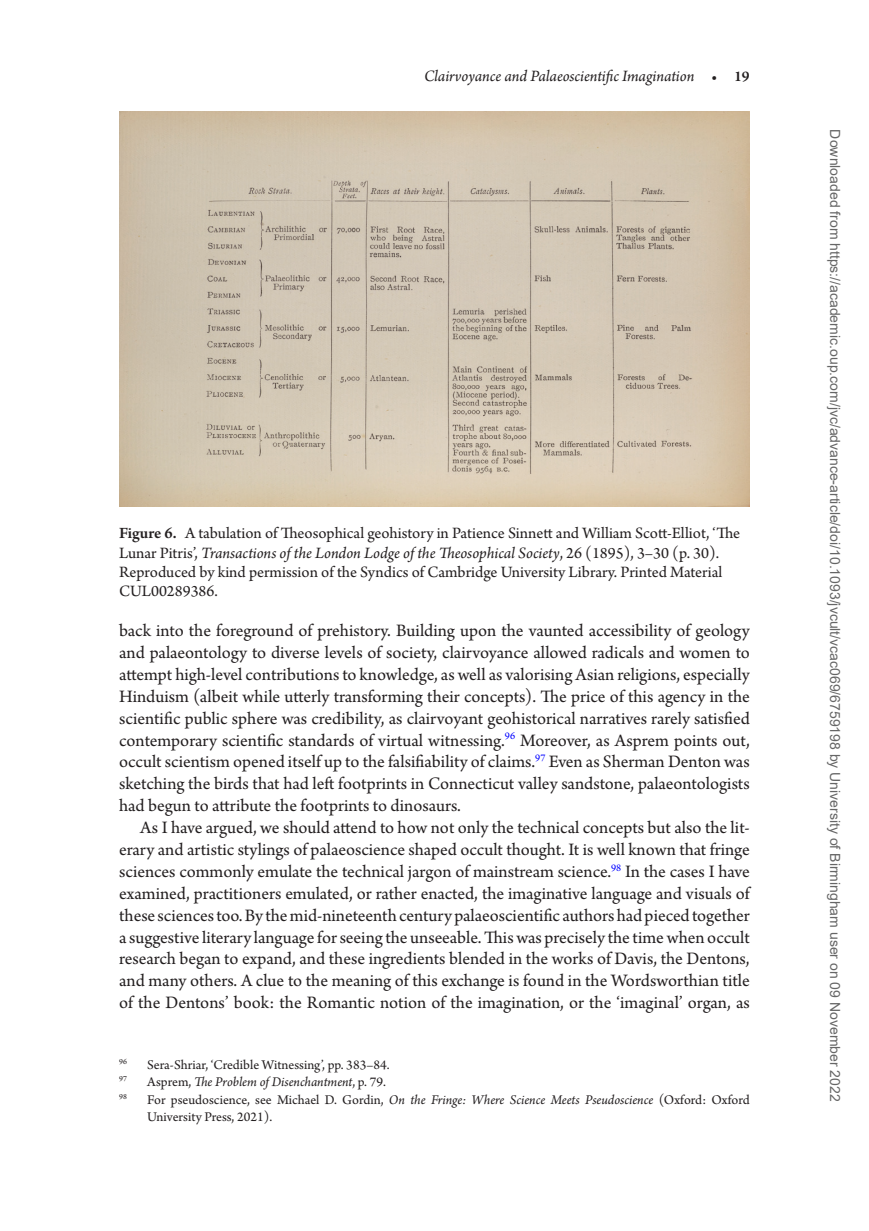
<style>
.page{position:relative;width:869px;height:1231px;background:#fff}
.page>*{position:absolute;margin:0;border:0;box-sizing:border-box;transform-origin:0 0}
.TextInd{font:18.38px/21.9px "Arno Pro";color:#231f20;text-align:justify}
.Text{font:18.38px/21.9px "Arno Pro";color:#231f20;text-align:justify}
.FigCapt{font:16.62px/19.2px "Arno Pro";color:#231f20}
.t1{font:italic 16.62px "Arno Pro";letter-spacing:-.005em;color:#231f20}
.Footnote{font:14px/17.5px "Arno Pro";color:#231f20}
.t2{font:14px "Arial";color:#666}
.Footnote-2{font:italic 14px "Arno Pro";color:#231f20}
.Footnote-3{font:8.22px "Arno Pro";color:#231f20}
.s1{font-weight:600;font-style:normal;font-size:15.75px}
.s2{font-weight:600}
.s3{font-style:italic}
.s4{font-style:normal}
</style>
<div class="page">
<img style="left:119px;top:112px;width:630px;height:394px">
<p class="t1" style="left:424px;top:67px;width:327px">Clairvoyance and Palaeoscientific Imagination <span class="s1">• 19</span></p>
<p class="FigCapt" style="left:119px;top:524px;width:622px"><span class="s2">Figure 6.</span> A tabulation of Theosophical geohistory in Patience Sinnett and William Scott-Elliot, ‘The Lunar Pitris’, <span class="s3">Transactions of the London Lodge of the Theosophical Society</span>, 26 (1895), 3–30 (p. 30).<br>Reproduced by kind permission of the Syndics of Cambridge University Library. Printed Material CUL00289386.</p>
<p class="Text" style="left:119px;top:620px;width:632px">back into the foreground of prehistory. Building upon the vaunted accessibility of geology and palaeontology to diverse levels of society, clairvoyance allowed radicals and women to attempt high-level contributions to knowledge, as well as valorising Asian religions, especially Hinduism (albeit while utterly transforming their concepts). The price of this agency in the scientific public sphere was credibility, as clairvoyant geohistorical narratives rarely satisfied contemporary scientific standards of virtual witnessing.<sup>96</sup> Moreover, as Asprem points out, occult scientism opened itself up to the falsifiability of claims.<sup>97</sup> Even as Sherman Denton was sketching the birds that had left footprints in Connecticut valley sandstone, palaeontologists had begun to attribute the footprints to dinosaurs.</p>
<p class="TextInd" style="left:119px;top:817px;width:632px;text-indent:21px">As I have argued, we should attend to how not only the technical concepts but also the lit&shy;erary and artistic stylings of palaeoscience shaped occult thought. It is well known that fringe sciences commonly emulate the technical jargon of mainstream science.<sup>98</sup> In the cases I have examined, practitioners emulated, or rather enacted, the imaginative language and visuals of these sciences too. By the mid-nineteenth century palaeoscientific authors had pieced together a suggestive literary language for seeing the unseeable. This was precisely the time when occult research began to expand, and these ingredients blended in the works of Davis, the Dentons, and many others. A clue to the meaning of this exchange is found in the Wordsworthian title of the Dentons’ book: the Romantic notion of the imagination, or the ‘imaginal’ organ, as</p>
<p class="Footnote-3" style="left:119px;top:1056px;width:9px">96</p>
<p class="Footnote" style="left:147px;top:1056px;width:244px">Sera-Shriar, ‘Credible Witnessing’, pp. 383–84.</p>
<p class="Footnote-3" style="left:119px;top:1074px;width:9px">97</p>
<p class="Footnote-2" style="left:147px;top:1073px;width:240px"><span class="s4">Asprem,</span> The Problem of Disenchantment<span class="s4">, p. 79.</span></p>
<p class="Footnote-3" style="left:119px;top:1091px;width:9px">98</p>
<p class="Footnote" style="left:147px;top:1091px;width:603px">For pseudoscience, see Michael D. Gordin, <span class="s3">On the Fringe: Where Science Meets Pseudoscience</span> (Oxford: Oxford<br>University Press, 2021).</p>
<p class="t2" style="left:839px;top:129px;width:973px;rotate:90deg">Downloaded from https://academic.oup.com/jvc/advance-article/doi/10.1093/jvcult/vcac069/6759198 by University of Birmingham user on 09 November 2022</p>
</div>
